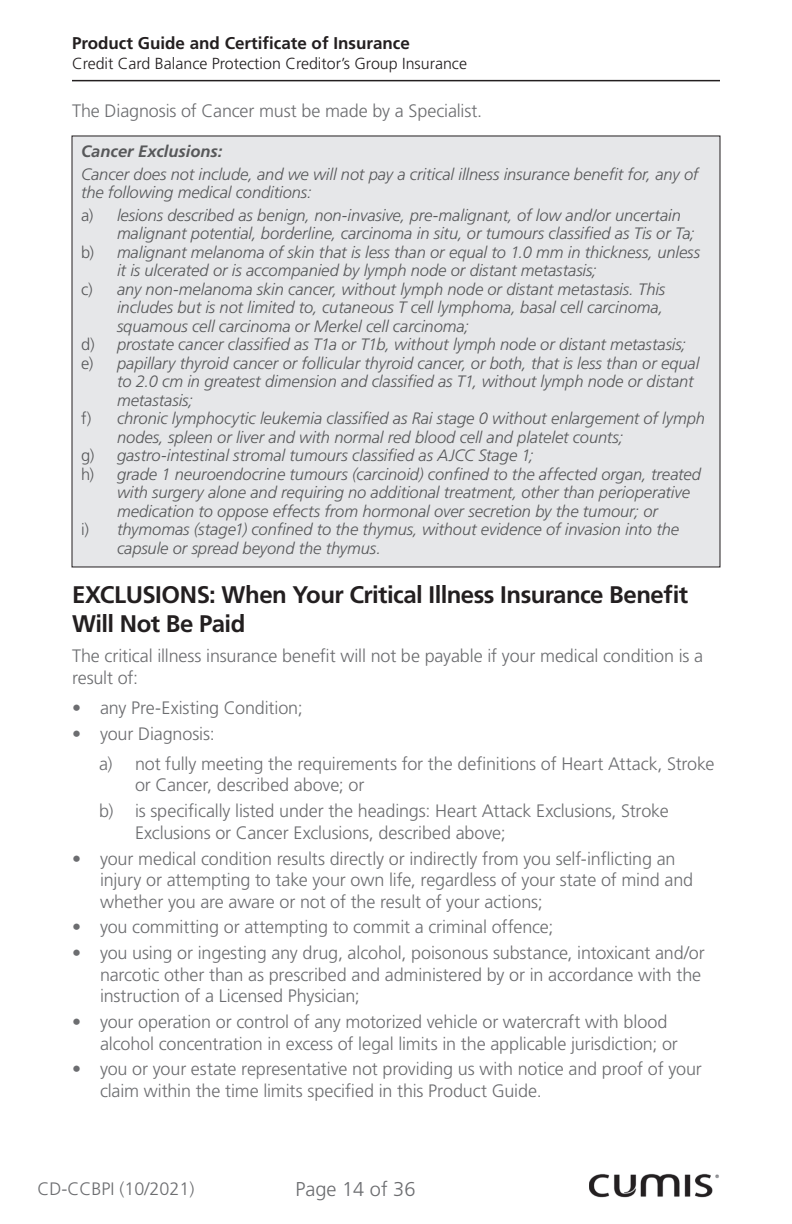
<style>
.page{position:relative;width:792px;height:1224px;background:#fff}
.page>*{position:absolute;margin:0;border:0;box-sizing:border-box;transform-origin:0 0}
.Body{font:700 24px/28.8px "Frutiger LT Std";letter-spacing:-.025em;color:#231f20}
.t1{font:300 20px "Frutiger LT Std";color:#6c6d70}
.Body_Copy_Reduced{font:300 18px/21.6px "Frutiger LT Std";letter-spacing:-.01em;color:#6c6d70}
.t2{font:700 17px "Frutiger LT Std";color:#231f20}
.note_not_italic{font:italic 300 16.4px/18.4px "Frutiger LT Std";letter-spacing:-.005em;color:#57585a}
.t3{font:300 16px "Frutiger LT Std";color:#231f20}
.s1{font-weight:700}
.s2{font-style:normal}
</style>
<div class="page">
<hr style="left:73px;top:80px;width:646px;height:1px;background:#231f20">
<img style="left:589px;top:1173px;width:130px;height:25px">
<div style="left:72px;top:136px;width:648px;height:431px;background:#e6e7e9"></div>
<p class="t2" style="left:72px;top:33px;width:339px">Product Guide and Certificate of Insurance</p>
<p class="t3" style="left:72px;top:54px;width:397px">Credit Card Balance Protection Creditor’s Group Insurance</p>
<p class="Body_Copy_Reduced" style="left:72px;top:100px;width:412px">The Diagnosis of Cancer must be made by a Specialist.</p>
<p class="note_not_italic" style="left:81px;top:141px;width:619px;line-height:22.4px"><span class="s1">Cancer Exclusions:<br></span>Cancer does not include, and we will not pay a critical illness insurance benefit for, any of</p>
<p class="note_not_italic" style="left:81px;top:184px;width:232px">the following medical conditions:</p>
<p class="note_not_italic" style="left:117px;top:206px;width:579px;text-indent:-36px"><span class="s2">a)</span> lesions described as benign, non-invasive, pre-malignant, of low and/or uncertain malignant potential, borderline, carcinoma in situ, or tumours classified as Tis or Ta;</p>
<p class="note_not_italic" style="left:117px;top:243px;width:585px;text-indent:-36px"><span class="s2">b)</span> malignant melanoma of skin that is less than or equal to 1.0 mm in thickness, unless it is ulcerated or is accompanied by lymph node or distant metastasis;</p>
<p class="note_not_italic" style="left:117px;top:280px;width:550px;text-align:justify;text-indent:-36px"><span class="s2">c)</span> any non-melanoma skin cancer, without lymph node or distant metastasis. This includes but is not limited to, cutaneous T cell lymphoma, basal cell carcinoma, squamous cell carcinoma or Merkel cell carcinoma;</p>
<p class="note_not_italic" style="left:81px;top:336px;width:607px"><span class="s2">d)</span> prostate cancer classified as T1a or T1b, without lymph node or distant metastasis;</p>
<p class="note_not_italic" style="left:117px;top:354px;width:584px;text-indent:-36px"><span class="s2">e)</span> papillary thyroid cancer or follicular thyroid cancer, or both, that is less than or equal to 2.0 cm in greatest dimension and classified as T1, without lymph node or distant metastasis;</p>
<p class="note_not_italic" style="left:117px;top:410px;width:590px;text-indent:-36px"><span class="s2">f)</span> chronic lymphocytic leukemia classified as Rai stage 0 without enlargement of lymph nodes, spleen or liver and with normal red blood cell and platelet counts;</p>
<p class="note_not_italic" style="left:81px;top:447px;width:454px"><span class="s2">g)</span> gastro-intestinal stromal tumours classified as AJCC Stage 1;</p>
<p class="note_not_italic" style="left:117px;top:465px;width:586px;text-indent:-36px"><span class="s2">h)</span> grade 1 neuroendocrine tumours (carcinoid) confined to the affected organ, treated with surgery alone and requiring no additional treatment, other than perioperative medication to oppose effects from hormonal over secretion by the tumour; or</p>
<p class="note_not_italic" style="left:117px;top:521px;width:564px;text-indent:-36px"><span class="s2">i)</span> thymomas (stage1) confined to the thymus, without evidence of invasion into the capsule or spread beyond the thymus.</p>
<p class="Body" style="left:72px;top:581px;width:618px">EXCLUSIONS: When Your Critical Illness Insurance Benefit<br>Will Not Be Paid</p>
<p class="Body_Copy_Reduced" style="left:72px;top:646px;width:633px">The critical illness insurance benefit will not be payable if your medical condition is a result of:</p>
<p class="Body_Copy_Reduced" style="left:72px;top:697px;width:232px">• any Pre-Existing Condition;</p>
<p class="Body_Copy_Reduced" style="left:72px;top:723px;width:144px">• your Diagnosis:</p>
<p class="Body_Copy_Reduced" style="left:135px;top:753px;width:581px;text-indent:-36px">a) not fully meeting the requirements for the definitions of Heart Attack, Stroke or Cancer, described above; or</p>
<p class="Body_Copy_Reduced" style="left:135px;top:800px;width:535px;text-indent:-36px">b) is specifically listed under the headings: Heart Attack Exclusions, Stroke<br>Exclusions or Cancer Exclusions, described above;</p>
<p class="Body_Copy_Reduced" style="left:100px;top:848px;width:595px;text-indent:-28px">• your medical condition results directly or indirectly from you self-inflicting an injury or attempting to take your own life, regardless of your state of mind and whether you are aware or not of the result of your actions;</p>
<p class="Body_Copy_Reduced" style="left:72px;top:917px;width:483px">• you committing or attempting to commit a criminal offence;</p>
<p class="Body_Copy_Reduced" style="left:100px;top:943px;width:606px;text-indent:-28px">• you using or ingesting any drug, alcohol, poisonous substance, intoxicant and/or narcotic other than as prescribed and administered by or in accordance with the instruction of a Licensed Physician;</p>
<p class="Body_Copy_Reduced" style="left:100px;top:1011px;width:579px;text-indent:-28px">• your operation or control of any motorized vehicle or watercraft with blood alcohol concentration in excess of legal limits in the applicable jurisdiction; or</p>
<p class="Body_Copy_Reduced" style="left:100px;top:1059px;width:603px;text-indent:-28px">• you or your estate representative not providing us with notice and proof of your claim within the time limits specified in this Product Guide.</p>
<p class="Body_Copy_Reduced" style="left:37px;top:1179px;width:159px">CD-CCBPI (10/2021)</p>
<p class="t1" style="left:295px;top:1178px;width:122px">Page 14 of 36</p>
</div>
